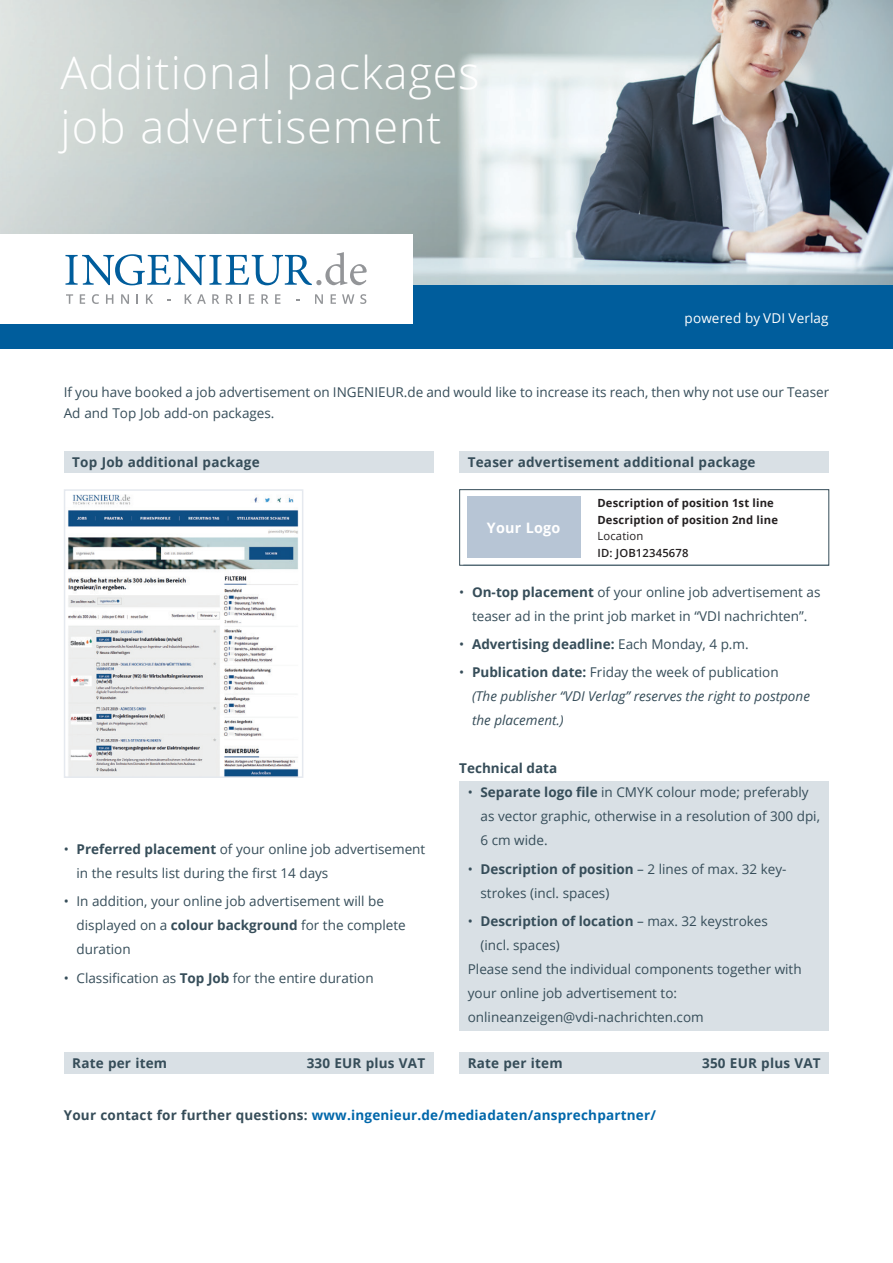
<style>
.page{position:relative;width:893px;height:1263px;background:#fff}
.page>*{position:absolute;margin:0;border:0;box-sizing:border-box;transform-origin:0 0}
.t1{font:300 45px/54px "Open Sans";letter-spacing:.02em;color:#fff}
.t2{font:700 14.4px "Open Sans";letter-spacing:.015em;color:#fff}
.t3{font:13.5px/24px "Open Sans";color:#364d59}
.t4{font:700 13.5px "Open Sans";letter-spacing:.015em;color:#364d59}
.t5{font:italic 13.5px/24px "Open Sans";color:#364d59}
.t6{font:700 13.5px "Open Sans";letter-spacing:.015em;color:#0067aa}
.t7{font:13.5px "Open Sans";letter-spacing:.01em;color:#fff}
.t8{font:700 12px/15.6px "Open Sans";letter-spacing:.005em;color:#231f20}
.t9{font:600 12px "Open Sans";letter-spacing:.005em;color:#231f20}
.t10{font:12px "Open Sans";letter-spacing:.005em;color:#231f20}
.t11{font:700 11.25px/16.5px "Open Sans";letter-spacing:.015em;color:#231f20}
.t12{font:600 11.25px "Open Sans";letter-spacing:.015em;color:#231f20}
.t13{font:11.25px "Open Sans";letter-spacing:.015em;color:#231f20}
.s1{font-weight:700}
.s2{font-weight:400}
.s3{font-style:normal}
.s4{font-weight:700;font-style:normal}
.s5{color:#364d59}
</style>
<div class="page">
<div style="left:64px;top:451px;width:370px;height:22px;background:#d9e0e5"></div>
<div style="left:64px;top:1052px;width:370px;height:22px;background:#d9e0e5"></div>
<div style="left:459px;top:781px;width:370px;height:73px;background:#d9e0e5"></div>
<div style="left:459px;top:834px;width:370px;height:24px;background:#d9e0e5"></div>
<div style="left:459px;top:858px;width:370px;height:48px;background:#d9e0e5"></div>
<div style="left:459px;top:886px;width:370px;height:24px;background:#d9e0e5"></div>
<div style="left:459px;top:910px;width:370px;height:48px;background:#d9e0e5"></div>
<div style="left:459px;top:958px;width:370px;height:72px;background:#d9e0e5"></div>
<div style="left:459px;top:451px;width:370px;height:22px;background:#d9e0e5"></div>
<div style="left:459px;top:1052px;width:370px;height:22px;background:#d9e0e5"></div>
<img style="left:68px;top:494px;width:231px;height:281px">
<div style="left:64px;top:489px;width:239px;height:289px;border:2px solid #e5e9ef"></div>
<img style="left:0;top:0;width:893px;height:285px">
<div style="left:0;top:285px;width:893px;height:64px;background:#005d9c"></div>
<div style="left:0;top:234px;width:412px;height:89px;background:#fff"></div>
<svg style="left:65px;top:252px;width:302px;height:33px"></svg>
<svg style="left:185px;top:294px;width:21px;height:10px"></svg>
<svg style="left:212px;top:294px;width:7px;height:10px"></svg>
<svg style="left:226px;top:294px;width:7px;height:10px"></svg>
<svg style="left:249px;top:294px;width:5px;height:10px"></svg>
<svg style="left:261px;top:294px;width:8px;height:10px"></svg>
<svg style="left:275px;top:294px;width:5px;height:10px"></svg>
<svg style="left:66px;top:294px;width:7px;height:10px"></svg>
<svg style="left:80px;top:294px;width:5px;height:10px"></svg>
<svg style="left:92px;top:294px;width:7px;height:10px"></svg>
<svg style="left:106px;top:294px;width:7px;height:10px"></svg>
<svg style="left:121px;top:294px;width:8px;height:10px"></svg>
<svg style="left:146px;top:294px;width:7px;height:10px"></svg>
<svg style="left:315px;top:294px;width:8px;height:10px"></svg>
<svg style="left:331px;top:294px;width:5px;height:10px"></svg>
<svg style="left:342px;top:294px;width:12px;height:10px"></svg>
<svg style="left:360px;top:294px;width:6px;height:10px"></svg>
<svg style="left:467px;top:496px;width:114px;height:1px"></svg>
<div style="left:459px;top:489px;width:370px;height:77px;border:1px solid #364d59"></div>
<div style="left:467px;top:497px;width:114px;height:61px;background:#b7c5d5"></div>
<h1 class="t1" style="left:61px;top:44px;width:420px">Additional packages job advertisement</h1>
<p class="t7" style="left:685px;top:309px;width:146px">powered by VDI Verlag</p>
<p class="t3" style="left:64px;top:382px;width:767px;line-height:21px">If you have booked a job advertisement on INGENIEUR.de and would like to increase its reach, then why not use our Teaser<br>Ad and Top Job add-on packages.</p>
<p class="t9" style="left:598px;top:387px;width:97px">ID: JOB12345678</p>
<p class="t4" style="left:72px;top:452px;width:189px">Top Job additional package</p>
<p class="t3" style="left:77px;top:837px;width:350px;text-indent:-13px">• <span class="s1">Preferred placement</span> of your online job advertisement in the results list during the first 14 days</p>
<p class="t3" style="left:77px;top:889px;width:331px;text-indent:-13px">• In addition, your online job advertisement will be displayed on a <span class="s1">colour background</span> for the complete duration</p>
<p class="t3" style="left:64px;top:965px;width:311px">• Classification as <span class="s1">Top Job</span> for the entire duration</p>
<p class="t4" style="left:72px;top:1053px;width:96px">Rate per item</p>
<p class="t4" style="left:307px;top:1053px;width:120px">330 EUR plus VAT</p>
<p class="t10" style="left:598px;top:448px;width:50px">Standort</p>
<p class="t8" style="left:598px;top:494px;width:217px">Positionsbezeichnung 1. Zeile<br>Positionsbezeichnung 2. Zeile (w/m)</p>
<p class="t10" style="left:598px;top:525px;width:50px">Standort</p>
<p class="t9" style="left:598px;top:541px;width:97px">ID: JOB12345678</p>
<p class="t8" style="left:598px;top:587px;width:217px">Positionsbezeichnung 2. Zeile (w/m)</p>
<p class="t10" style="left:598px;top:602px;width:50px">Standort</p>
<p class="t4" style="left:468px;top:452px;width:289px">Teaser advertisement additional package</p>
<p class="t11" style="left:597px;top:494px;width:182px">Description of position 1st line<br>Description of position 2nd line</p>
<p class="t13" style="left:597px;top:528px;width:47px">Location</p>
<p class="t12" style="left:597px;top:545px;width:93px">ID: JOB12345678</p>
<p class="t2" style="left:487px;top:517px;width:75px">Your Logo</p>
<p class="t3" style="left:459px;top:579px;width:363px;text-align:center">• <span class="s1">On-top placement</span> of your online job advertisement as teaser ad in the print job market in “VDI nachrichten”.</p>
<p class="t4" style="left:459px;top:634px;width:291px"><span class="s2">•</span> Advertising deadline: <span class="s2">Each Monday, 4 p.m.</span></p>
<p class="t5" style="left:472px;top:660px;width:339px;text-indent:-13px"><span class="s3">•</span> <span class="s4">Publication date:</span> <span class="s3">Friday the week of publication<br></span>(The publisher “VDI Verlag” reserves the right to postpone the placement.)</p>
<p class="t4" style="left:459px;top:759px;width:100px">Technical data</p>
<p class="t3" style="left:481px;top:780px;width:341px;text-indent:-13px">• <span class="s1">Separate logo file</span> in CMYK colour mode; preferably as vector graphic, otherwise in a resolution of 300 dpi,<br>6 cm wide.</p>
<p class="t3" style="left:481px;top:856px;width:306px;text-indent:-13px">• <span class="s1">Description of position</span> – 2 lines of max. 32 key&shy;strokes (incl. spaces)</p>
<p class="t4" style="left:468px;top:911px;width:302px"><span class="s2">•</span> Description of location <span class="s2">– max. 32 keystrokes</span></p>
<p class="t3" style="left:481px;top:932px;width:81px">(incl. spaces)</p>
<p class="t3" style="left:468px;top:956px;width:335px">Please send the individual components together with</p>
<p class="t3" style="left:468px;top:980px;width:211px">your online job advertisement to:</p>
<p class="t3" style="left:468px;top:1004px;width:237px">onlineanzeigen@vdi-nachrichten.com</p>
<p class="t8" style="left:598px;top:664px;width:217px">Positionsbezeichnung 2. Zeile (w/m)</p>
<p class="t9" style="left:598px;top:695px;width:97px">ID: JOB12345678</p>
<p class="t4" style="left:468px;top:1053px;width:96px">Rate per item</p>
<p class="t4" style="left:702px;top:1053px;width:120px">350 EUR plus VAT</p>
<p class="t6" style="left:64px;top:1106px;width:594px"><span class="s5">Your contact for further questions:</span> www.ingenieur.de/mediadaten/ansprechpartner/</p>
</div>
